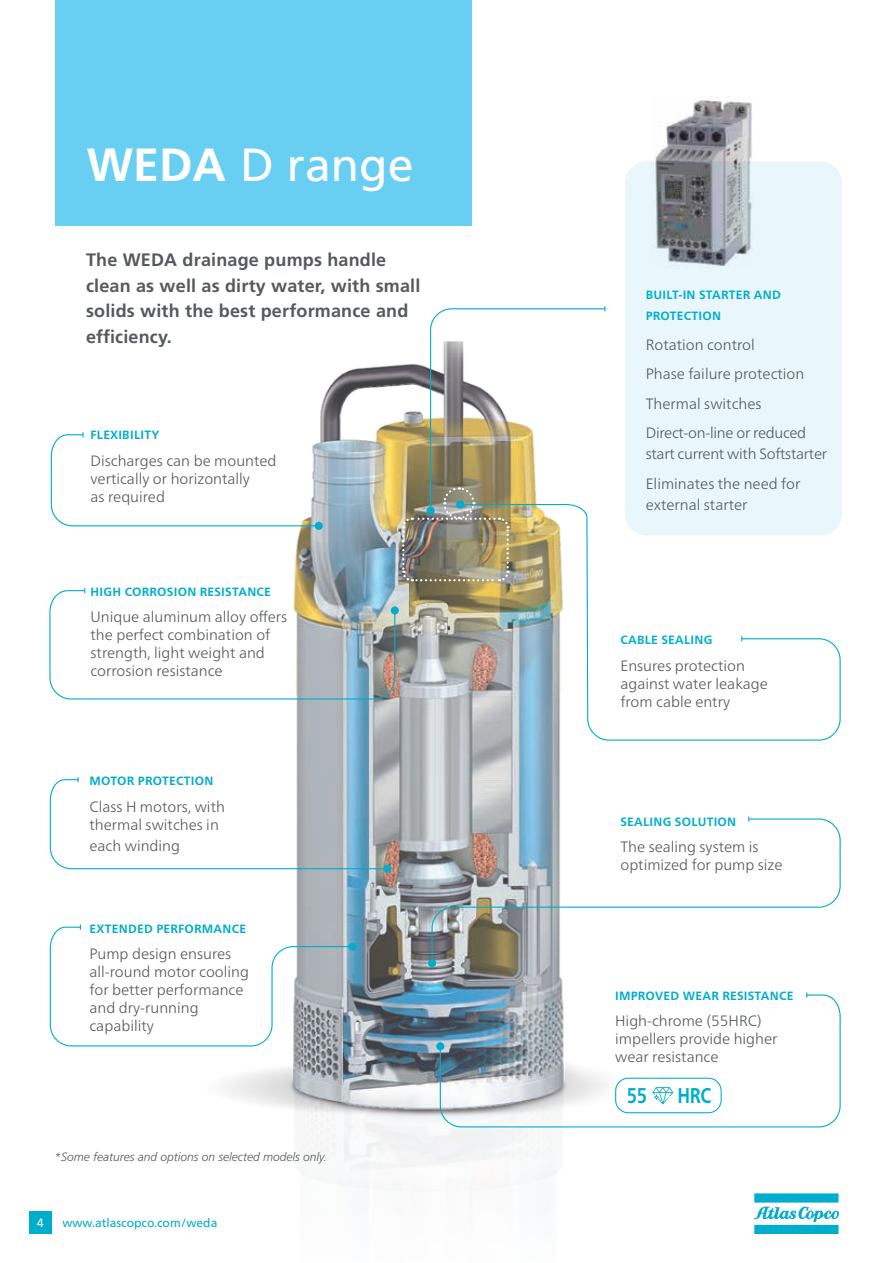
<style>
.page{position:relative;width:893px;height:1263px;background:#fff}
.page>*{position:absolute;margin:0;border:0;box-sizing:border-box;transform-origin:0 0}
.t1{font:46.5px "Frutiger LT Std";color:#fff}
.t2{font:700 21.45px "Neue Frutiger World";color:#00adcd;scale:.81 1}
.t3{font:700 18px/25.5px "Frutiger LT Std";letter-spacing:.01em;color:#555a5c}
.t4{font:300 15px/18px "Neue Frutiger World";color:#555a5c}
.t5{font:300 15px/29.5px "Neue Frutiger World";letter-spacing:-.02em;color:#555a5c}
.t6{font:700 12px/21.6px "Neue Frutiger World";letter-spacing:.02em;color:#00adcd}
.t7{font:italic 300 12px "Frutiger LT Std";color:#555a5c}
.t8{font:12px "Neue Frutiger World";color:#00adcd}
.t9{font:12px "Neue Frutiger World";color:#fff}
.s1{font-weight:700}
</style>
<div class="page">
<svg style="left:754px;top:1193px;width:85px;height:41px"></svg>
<div style="left:29px;top:1211px;width:22px;height:23px;background:#00adcd"></div>
<img style="left:224px;top:700px;width:339px;height:498px">
<svg style="left:459px;top:161px;width:382px;height:580px"></svg>
<svg style="left:431px;top:818px;width:410px;height:146px"></svg>
<div style="left:428px;top:959px;width:8px;height:8px;background:#00adcd;border-radius:50%"></div>
<svg style="left:439px;top:994px;width:402px;height:134px"></svg>
<div style="left:436px;top:1042px;width:8px;height:8px;background:#00adcd;border-radius:50%"></div>
<div style="left:615px;top:1078px;width:107px;height:35px;border:1px solid #00adcd;border-radius:13px"></div>
<svg style="left:49px;top:925px;width:305px;height:122px"></svg>
<div style="left:348px;top:942px;width:9px;height:9px;background:#00adcd;border-radius:50%"></div>
<svg style="left:652px;top:1087px;width:21px;height:17px"></svg>
<img style="left:651px;top:96px;width:103px;height:173px">
<div style="left:56px;top:0;width:416px;height:225px;background:#68cef2"></div>
<svg style="left:49px;top:777px;width:339px;height:93px"></svg>
<div style="left:383px;top:865px;width:8px;height:8px;background:#00adcd;border-radius:50%"></div>
<img style="left:49px;top:306px;width:557px;height:394px">
<div style="left:426px;top:506px;width:9px;height:9px;background:#00adcd;border-radius:50%"></div>
<h1 class="t1" style="left:87px;top:138px;width:328px"><span class="s1">WEDA</span> D range</h1>
<p class="t3" style="left:86px;top:247px;width:336px">The WEDA drainage pumps handle clean as well as dirty water, with small solids with the best performance and efficiency.</p>
<p class="t6" style="left:91px;top:424px;width:70px">FLEXIBILITY</p>
<p class="t4" style="left:91px;top:452px;width:187px">Discharges can be mounted vertically or horizontally<br>as required</p>
<p class="t6" style="left:91px;top:580px;width:182px">HIGH CORROSION RESISTANCE</p>
<p class="t4" style="left:91px;top:608px;width:198px">Unique aluminum alloy offers the perfect combination of strength, light weight and corrosion resistance</p>
<p class="t6" style="left:89px;top:770px;width:125px">MOTOR PROTECTION</p>
<p class="t4" style="left:89px;top:797px;width:137px">Class H motors, with thermal switches in</p>
<p class="t4" style="left:89px;top:836px;width:92px">each winding</p>
<p class="t6" style="left:89px;top:918px;width:158px">EXTENDED PERFORMANCE</p>
<p class="t4" style="left:89px;top:945px;width:161px">Pump design ensures all-round motor cooling for better performance and dry-running capability</p>
<p class="t7" style="left:54px;top:1150px;width:274px">*Some features and options on selected models only.</p>
<p class="t9" style="left:37px;top:1214px;width:8px">4</p>
<p class="t8" style="left:63px;top:1213px;width:156px">www.atlascopco.com/weda</p>
<p class="t6" style="left:646px;top:283px;width:137px">BUILT-IN STARTER AND<br>PROTECTION</p>
<p class="t4" style="left:646px;top:330px;width:162px;line-height:29.5px">Rotation control<br>Phase failure protection<br>Thermal switches<br>Direct-on-line or reduced</p>
<p class="t5" style="left:646px;top:439px;width:183px">start current with Softstarter<br>Eliminates the need for</p>
<p class="t4" style="left:646px;top:496px;width:103px">external starter</p>
<p class="t6" style="left:620px;top:629px;width:94px">CABLE SEALING</p>
<p class="t4" style="left:620px;top:656px;width:149px">Ensures protection against water leakage from cable entry</p>
<p class="t6" style="left:620px;top:810px;width:117px">SEALING SOLUTION</p>
<p class="t4" style="left:620px;top:838px;width:164px">The sealing system is optimized for pump size</p>
<p class="t6" style="left:615px;top:984px;width:180px">IMPROVED WEAR RESISTANCE</p>
<p class="t4" style="left:615px;top:1012px;width:164px">High-chrome (55HRC) impellers provide higher wear resistance</p>
<h2 class="t2" style="left:627px;top:1077px;width:27px">55</h2>
<h2 class="t2" style="left:677px;top:1076px;width:43px">HRC</h2>
</div>
